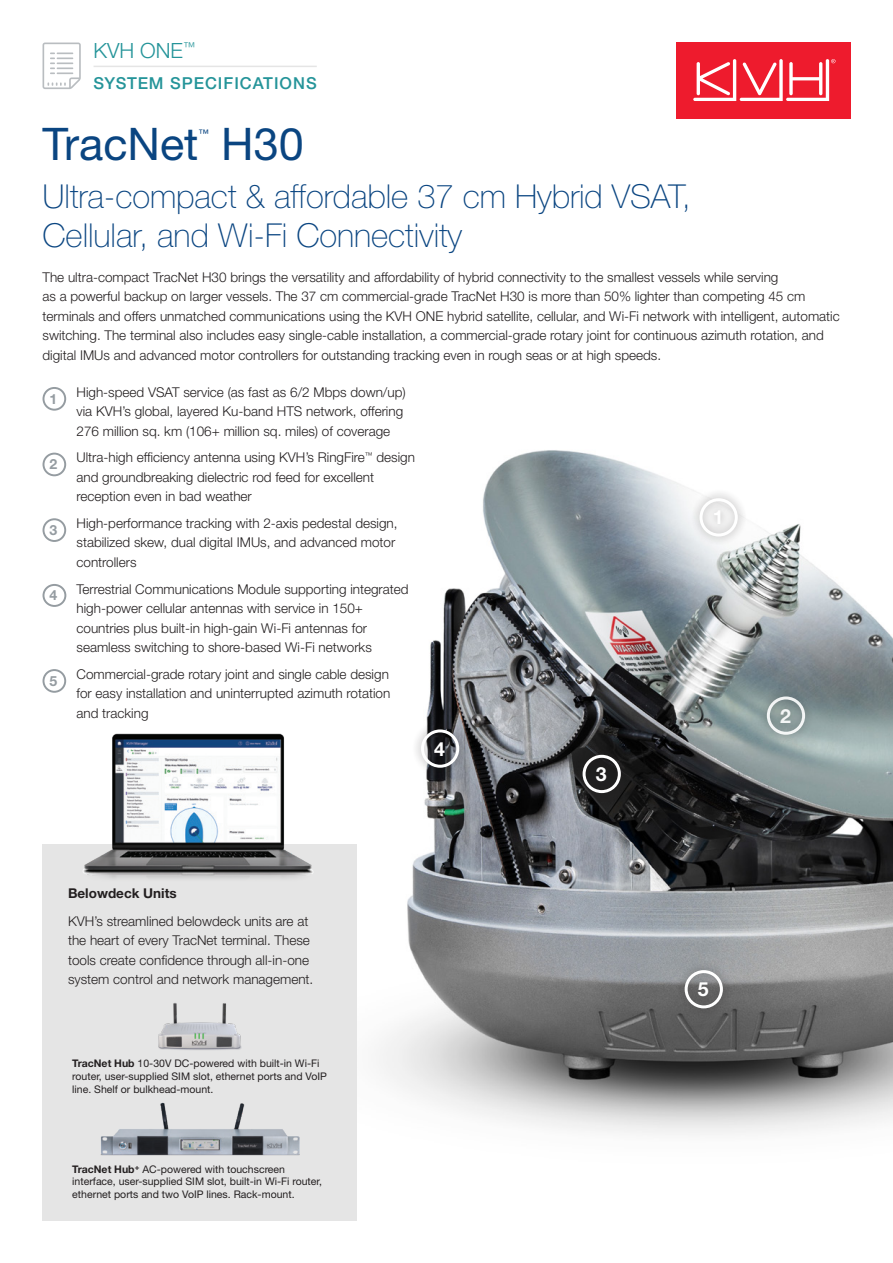
<style>
.page{position:relative;width:893px;height:1263px;background:#fff}
.page>*{position:absolute;margin:0;border:0;box-sizing:border-box;transform-origin:0 0}
.Heading_1{font:45px "Helvetica Neue LT Pro";color:#0a4581}
.Heading_2{font:100 33px/39.6px "Helvetica Neue LT Pro";letter-spacing:-.005em;color:#0a4581}
.t1{font:300 21px "Helvetica Neue LT Pro";color:#249499}
.t2{font:700 19.5px "Helvetica Neue LT Pro";color:#fff}
.t3{font:500 16.5px "Helvetica Neue LT Pro";letter-spacing:.06em;color:#249499}
.t4{font:700 14.1px "Helvetica Neue LT Pro";color:#959ca1}
.t5{font:300 13.5px/19.5px "Helvetica Neue LT Pro";color:#231f20}
.t6{font:700 13.5px "Helvetica Neue LT Pro";color:#231f20}
.Table_Data{font:10.5px/12.6px "Helvetica Neue LT Pro";color:#231f20}
.Heading_1-2{font:10.5px "Helvetica Neue LT Pro";color:#0a4581}
.s1{font-weight:700}
</style>
<div class="page">
<img style="left:379px;top:450px;width:514px;height:685px">
<div style="left:757px;top:687px;width:57px;height:57px;background:#231f20;opacity:.5"></div>
<div style="left:767px;top:696px;width:38px;height:39px;border:3px solid #fff;border-radius:50%"></div>
<svg style="left:573px;top:745px;width:57px;height:57px;background:#2a2a2b"></svg>
<div style="left:583px;top:755px;width:38px;height:38px;border:3px solid #fff;border-radius:50%"></div>
<div style="left:412px;top:720px;width:56px;height:57px;background:#231f20;opacity:.5"></div>
<div style="left:421px;top:729px;width:38px;height:39px;border:3px solid #fff;border-radius:50%"></div>
<div style="left:690px;top:489px;width:57px;height:57px;background:#231f20;opacity:.5"></div>
<div style="left:699px;top:498px;width:39px;height:38px;border:3px solid #fff;border-radius:50%"></div>
<div style="left:675px;top:961px;width:57px;height:56px;background:#231f20;opacity:.5"></div>
<div style="left:685px;top:970px;width:38px;height:38px;border:3px solid #fff;border-radius:50%"></div>
<div style="left:43px;top:844px;width:314px;height:377px;background:#e5e5e5"></div>
<div style="left:676px;top:43px;width:174px;height:76px;background:#ee1b2d"></div>
<svg style="left:693px;top:59px;width:142px;height:42px"></svg>
<div style="left:43px;top:387px;width:23px;height:24px;border:2px solid #959ca1;border-radius:50%"></div>
<div style="left:43px;top:453px;width:23px;height:23px;border:2px solid #959ca1;border-radius:50%"></div>
<div style="left:43px;top:518px;width:23px;height:24px;border:2px solid #959ca1;border-radius:50%"></div>
<div style="left:43px;top:584px;width:23px;height:23px;border:2px solid #959ca1;border-radius:50%"></div>
<div style="left:43px;top:669px;width:23px;height:24px;border:2px solid #959ca1;border-radius:50%"></div>
<img style="left:83px;top:733px;width:230px;height:146px">
<img style="left:158px;top:1003px;width:84px;height:47px">
<hr style="left:94px;top:66px;width:223px;height:1px;background:#e5e5e5">
<svg style="left:43px;top:43px;width:38px;height:46px"></svg>
<img style="left:100px;top:1102px;width:200px;height:54px">
<p class="t1" style="left:94px;top:37px;width:103px">KVH ONE<sup>™</sup></p>
<p class="t3" style="left:94px;top:73px;width:225px">SYSTEM SPECIFICATIONS</p>
<p class="Heading_1" style="left:43px;top:116px;width:157px">TracNet</p>
<p class="Heading_1-2" style="left:198px;top:127px;width:12px">™</p>
<p class="Heading_1" style="left:221px;top:116px;width:84px">H30</p>
<p class="Heading_2" style="left:43px;top:176px;width:650px">Ultra-compact &amp; affordable 37 cm Hybrid VSAT,<br>Cellular, and Wi-Fi Connectivity</p>
<p class="t5" style="left:43px;top:267px;width:799px">The ultra-compact TracNet H30 brings the versatility and affordability of hybrid connectivity to the smallest vessels while serving<br>as a powerful backup on larger vessels. The 37 cm commercial-grade TracNet H30 is more than 50% lighter than competing 45 cm terminals and offers unmatched communications using the KVH ONE hybrid satellite, cellular, and Wi-Fi network with intelligent, automatic switching. The terminal also includes easy single-cable installation, a commercial-grade rotary joint for continuous azimuth rotation, and digital IMUs and advanced motor controllers for outstanding tracking even in rough seas or at high speeds.</p>
<p class="t4" style="left:50px;top:390px;width:9px">1</p>
<p class="t5" style="left:77px;top:382px;width:331px">High-speed VSAT service (as fast as 6/2 Mbps down/up) via KVH’s global, layered Ku-band HTS network, offering<br>276 million sq. km (106+ million sq. miles) of coverage</p>
<p class="t4" style="left:50px;top:456px;width:9px">2</p>
<p class="t5" style="left:77px;top:447px;width:340px">Ultra-high efficiency antenna using KVH’s RingFire<sup>™</sup> design and groundbreaking dielectric rod feed for excellent reception even in bad weather</p>
<p class="t4" style="left:50px;top:521px;width:9px">3</p>
<p class="t5" style="left:77px;top:513px;width:323px">High-performance tracking with 2-axis pedestal design, stabilized skew, dual digital IMUs, and advanced motor controllers</p>
<p class="t4" style="left:50px;top:587px;width:9px">4</p>
<p class="t5" style="left:77px;top:579px;width:334px">Terrestrial Communications Module supporting integrated high-power cellular antennas with service in 150+ countries plus built-in high-gain Wi-Fi antennas for seamless switching to shore-based Wi-Fi networks</p>
<p class="t4" style="left:50px;top:672px;width:9px">5</p>
<p class="t5" style="left:77px;top:664px;width:315px;text-align:justify">Commercial-grade rotary joint and single cable design for easy installation and uninterrupted azimuth rotation and tracking</p>
<p class="t2" style="left:713px;top:505px;width:12px">1</p>
<h3 class="t2" style="left:780px;top:704px;width:12px">2</h3>
<p class="t6" style="left:68px;top:884px;width:110px">Belowdeck Units</p>
<p class="t5" style="left:68px;top:911px;width:247px">KVH’s streamlined belowdeck units are at the heart of every TracNet terminal. These tools create confidence through all-in-one system control and network management.</p>
<p class="Table_Data" style="left:72px;top:1057px;width:256px"><span class="s1">TracNet Hub</span> 10-30V DC-powered with built-in Wi-Fi router, user-supplied SIM slot, ethernet ports and VoIP line. Shelf or bulkhead-mount.</p>
<p class="Table_Data" style="left:72px;top:1162px;width:251px"><span class="s1">TracNet Hub</span><sup>+</sup> AC-powered with touchscreen interface, user-supplied SIM slot, built-in Wi-Fi router, ethernet ports and two VoIP lines. Rack-mount.</p>
<p class="t2" style="left:434px;top:736px;width:12px">4</p>
<p class="t2" style="left:596px;top:762px;width:12px">3</p>
<p class="t2" style="left:698px;top:977px;width:12px">5</p>
</div>
